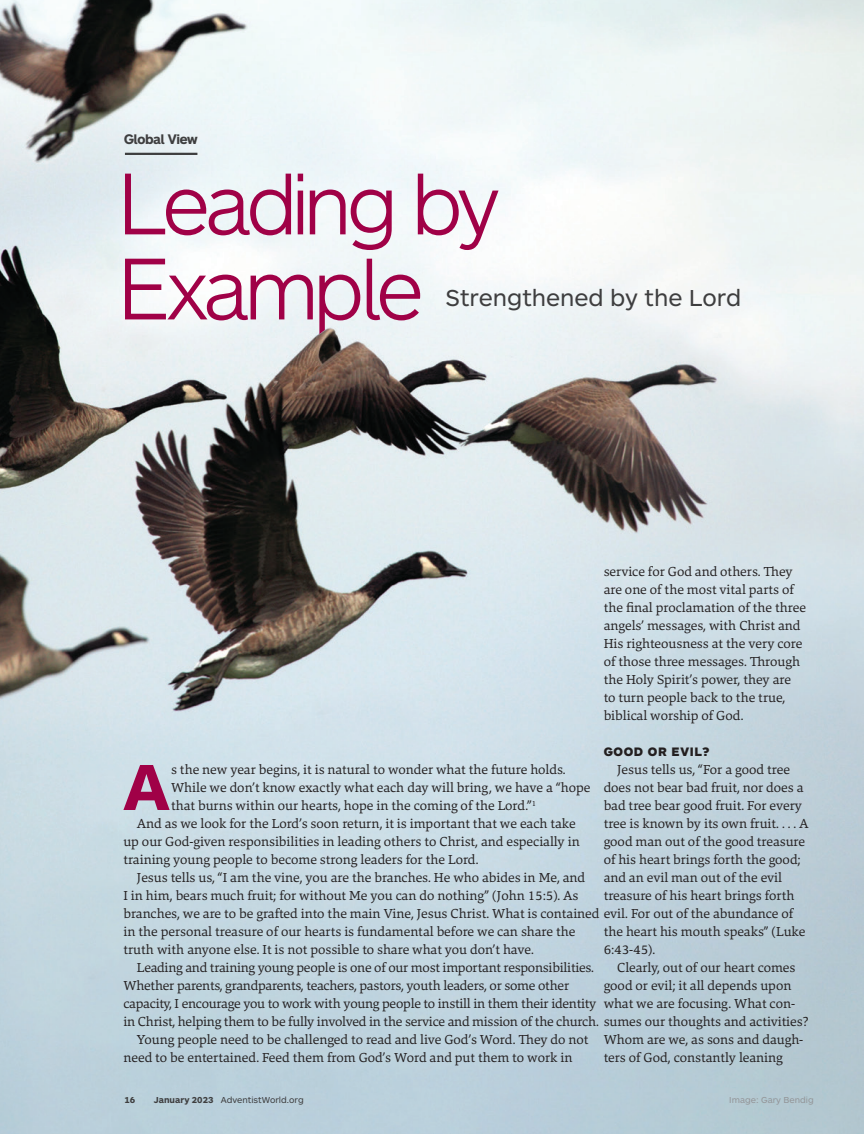
<style>
.page{position:relative;width:864px;height:1134px;background:#fff}
.page>*{position:absolute;margin:0;border:0;box-sizing:border-box;transform-origin:0 0}
.Feature_H1{font:300 85.05px/85.1px "ARS Maquette Pro";color:#a00147}
.Drop_Caps{font:700 67.5px "ARS Maquette Pro";color:#a00147}
.Feature_H2{font:24px "ARS Maquette Pro";color:#3e3e3f}
.Main_Body{font:13.5px/18px "Danton";color:#231f20}
.Drop_Caps-2{font:13.5px/18px "Danton";color:#231f20}
.t1{font:700 13.5px "ARS Maquette Pro";color:#3e3e3f}
.Subheads{font:900 12.75px "ARS Maquette Pro";letter-spacing:.05em;color:#231f20}
.t2{font:9px "ARS Maquette Pro";color:#3e3e3f}
.New_Photo_Credit{font:9px "ARS Maquette Pro";color:#939598}
.t3{font:700 9px "ARS Maquette Pro";color:#3e3e3f}
.s1{font-weight:700}
</style>
<div class="page">
<img style="left:0;top:0;width:864px;height:1134px">
<hr style="left:125px;top:153px;width:72px;height:2px;background:#3e3e3f">
<img style="left:314px;top:328px;width:24px;height:10px">
<p class="t1" style="left:124px;top:131px;width:75px">Global View</p>
<p class="Feature_H1" style="left:121px;top:158px;width:379px">Leading by<br>Example</p>
<p class="Feature_H2" style="left:446px;top:283px;width:297px">Strengthened by the Lord</p>
<p class="Main_Body" style="left:604px;top:562px;width:204px">service for God and others. They are one of the most vital parts of the final proclamation of the three angels’ messages, with Christ and<br>His righteousness at the very core of those three messages. Through the Holy Spirit’s power, they are to turn people back to the true, biblical worship of God.</p>
<p class="Subheads" style="left:604px;top:743px;width:107px">GOOD OR EVIL?</p>
<p class="Main_Body" style="left:604px;top:760px;width:206px;text-indent:14px">Jesus tells us, “For a good tree does not bear bad fruit, nor does a bad tree bear good fruit. For every tree is known by its own fruit. . . . A good man out of the good treasure of his heart brings forth the good; and an evil man out of the evil treasure of his heart brings forth</p>
<p class="Main_Body" style="left:604px;top:922px;width:203px">the heart his mouth speaks” (Luke<br>6:43-45).</p>
<p class="Main_Body" style="left:604px;top:958px;width:193px;text-indent:14px">Clearly, out of our heart comes good or evil; it all depends upon what we are focusing. What con-</p>
<p class="Main_Body" style="left:604px;top:1030px;width:201px">Whom are we, as sons and daugh&shy;ters of God, constantly leaning</p>
<p class="Drop_Caps" style="left:123px;top:743px;width:48px">A</p>
<p class="Drop_Caps-2" style="left:171px;top:760px;width:421px">s the new year begins, it is natural to wonder what the future holds.<br>While we don’t know exactly what each day will bring, we have a “hope that burns within our hearts, hope in the coming of the Lord.”<sup>1</sup></p>
<p class="Main_Body" style="left:123px;top:814px;width:458px;text-indent:14px">And as we look for the Lord’s soon return, it is important that we each take up our God-given responsibilities in leading others to Christ, and especially in training young people to become strong leaders for the Lord.</p>
<p class="Main_Body" style="left:123px;top:868px;width:671px;text-indent:14px">Jesus tells us, “I am the vine, you are the branches. He who abides in Me, and<br>I in him, bears much fruit; for without Me you can do nothing” (John 15:5). As<br>branches, we are to be grafted into the main Vine, Jesus Christ. What is contained evil. For out of the abundance of in the personal treasure of our hearts is fundamental before we can share the<br>truth with anyone else. It is not possible to share what you don’t have.</p>
<p class="Main_Body" style="left:123px;top:958px;width:687px;text-indent:14px">Leading and training young people is one of our most important responsibilities.<br>Whether parents, grandparents, teachers, pastors, youth leaders, or some other<br>capacity, I encourage you to work with young people to instill in them their identity<br>in Christ, helping them to be fully involved in the service and mission of the church. sumes our thoughts and activities?</p>
<p class="Main_Body" style="left:123px;top:1030px;width:467px;text-indent:14px">Young people need to be challenged to read and live God’s Word. They do not need to be entertained. Feed them from God’s Word and put them to work in</p>
<p class="t3" style="left:124px;top:1094px;width:12px">16</p>
<p class="t2" style="left:154px;top:1094px;width:151px"><span class="s1">January 2023</span> AdventistWorld.org</p>
<p class="New_Photo_Credit" style="left:729px;top:1094px;width:86px">Image: Gary Bendig</p>
</div>
